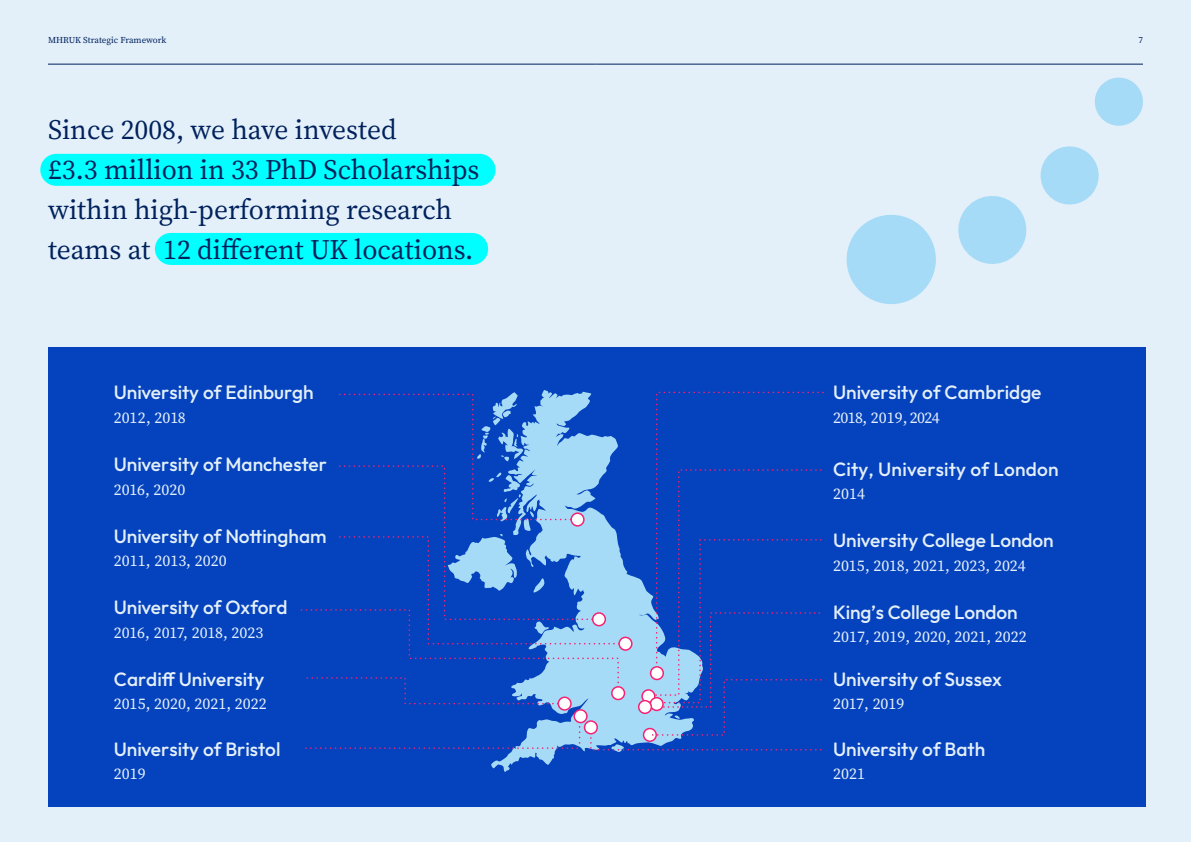
<style>
.page{position:relative;width:1191px;height:842px;background:#fff}
.page>*{position:absolute;margin:0;border:0;box-sizing:border-box;transform-origin:0 0}
.t1{font:28px/40px "Source Serif 4 Variable";color:#00215c}
.t2{font:500 19.1px "Outfit";color:#e3f0fa}
.t3{font:16px "Source Serif 4";color:#e3f0fa}
.t4{font:16px "Source Serif 4";letter-spacing:-.04em;color:#e3f0fa}
.t5{font:9px "Source Serif 4";letter-spacing:-.005em;color:#00215c}
</style>
<div class="page">
<div style="left:0;top:0;width:595px;height:842px;background:#e3f0fa"></div>
<div style="left:595px;top:0;width:596px;height:842px;background:#e3f0fa"></div>
<svg style="left:846px;top:214px;width:90px;height:90px"></svg>
<svg style="left:958px;top:196px;width:69px;height:68px"></svg>
<svg style="left:1040px;top:146px;width:59px;height:59px"></svg>
<svg style="left:1094px;top:77px;width:49px;height:49px"></svg>
<div style="left:40px;top:154px;width:455px;height:32px;background:#0ff;border-radius:16px"></div>
<div style="left:155px;top:233px;width:333px;height:32px;background:#0ff;border-radius:16px"></div>
<div style="left:48px;top:347px;width:1097px;height:459px;background:#0542bd"></div>
<svg style="left:491px;top:390px;width:130px;height:382px"></svg>
<svg style="left:300px;top:393px;width:524px;height:358px"></svg>
<hr style="left:595px;top:64px;width:548px;height:1px;background:#00215c">
<hr style="left:48px;top:64px;width:547px;height:1px;background:#00215c">
<p class="t5" style="left:48px;top:34px;width:120px">MHRUK Strategic Framework</p>
<p class="t5" style="left:1138px;top:34px;width:6px">7</p>
<p class="t1" style="left:48px;top:109px;width:433px">Since 2008, we have invested<br>£3.3 million in 33 PhD Scholarships within high-performing research teams at 12 different UK locations.</p>
<p class="t2" style="left:114px;top:380px;width:201px">University of Edinburgh</p>
<p class="t3" style="left:114px;top:407px;width:73px">2012, 2018</p>
<p class="t2" style="left:114px;top:452px;width:215px">University of Manchester</p>
<p class="t3" style="left:114px;top:479px;width:73px">2016, 2020</p>
<p class="t2" style="left:114px;top:523px;width:214px">University of Nottingham</p>
<p class="t3" style="left:114px;top:550px;width:114px">2011, 2013, 2020</p>
<p class="t2" style="left:114px;top:595px;width:175px">University of Oxford</p>
<p class="t3" style="left:114px;top:622px;width:151px">2016, 2017, 2018, 2023</p>
<p class="t2" style="left:114px;top:667px;width:152px">Cardiff University</p>
<p class="t3" style="left:114px;top:693px;width:154px">2015, 2020, 2021, 2022</p>
<p class="t2" style="left:114px;top:737px;width:168px">University of Bristol</p>
<p class="t3" style="left:114px;top:763px;width:33px">2019</p>
<p class="t2" style="left:833px;top:380px;width:210px">University of Cambridge</p>
<p class="t4" style="left:833px;top:407px;width:108px">2018, 2019, 2024</p>
<p class="t2" style="left:833px;top:456px;width:227px">City, University of London</p>
<p class="t3" style="left:833px;top:483px;width:33px">2014</p>
<p class="t2" style="left:833px;top:528px;width:222px">University College London</p>
<p class="t3" style="left:833px;top:555px;width:194px">2015, 2018, 2021, 2023, 2024</p>
<p class="t2" style="left:833px;top:599px;width:186px">King’s College London</p>
<p class="t3" style="left:833px;top:626px;width:195px">2017, 2019, 2020, 2021, 2022</p>
<p class="t2" style="left:833px;top:667px;width:170px">University of Sussex</p>
<p class="t3" style="left:833px;top:693px;width:73px">2017, 2019</p>
<p class="t2" style="left:833px;top:737px;width:154px">University of Bath</p>
<p class="t3" style="left:833px;top:763px;width:33px">2021</p>
</div>
